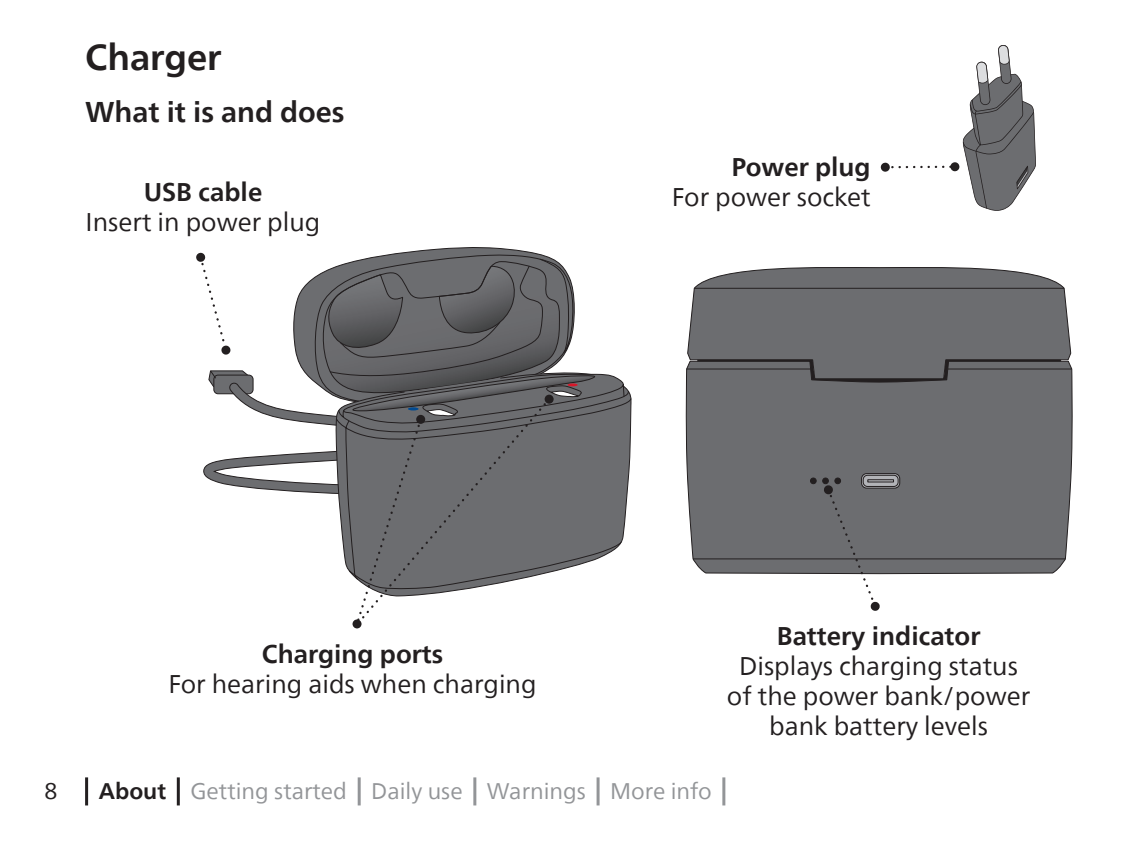
<style>
.page{position:relative;width:1132px;height:842px;background:#fff}
.page>*{position:absolute;margin:0;border:0;box-sizing:border-box;transform-origin:0 0}
.t1{font:700 36px "Neue Frutiger World";color:#231f20}
.t2{font:700 28.5px "Neue Frutiger World";color:#231f20}
.t3{font:25.5px/30px "Neue Frutiger World";color:#231f20;text-align:center}
.t4{font:700 25.5px "Neue Frutiger World";color:#231f20}
.t5{font:22.5px "Neue Frutiger World";color:#939598}
.t6{font:22.5px "Neue Frutiger World";color:#231f20}
.s1{font-weight:700;color:#231f20}
</style>
<div class="page">
<svg style="left:892px;top:166px;width:53px;height:2px"></svg>
<svg style="left:880px;top:162px;width:9px;height:10px"></svg>
<svg style="left:949px;top:162px;width:10px;height:10px"></svg>
<svg style="left:962px;top:45px;width:74px;height:166px"></svg>
<hr style="left:85px;top:777px;width:3px;height:28px;background:#231f20">
<hr style="left:177px;top:777px;width:3px;height:28px;background:#231f20">
<hr style="left:357px;top:777px;width:3px;height:28px;background:#939598">
<hr style="left:473px;top:777px;width:3px;height:28px;background:#939598">
<hr style="left:596px;top:777px;width:3px;height:28px;background:#939598">
<hr style="left:722px;top:777px;width:3px;height:28px;background:#939598">
<svg style="left:379px;top:247px;width:167px;height:9px"></svg>
<svg style="left:687px;top:267px;width:384px;height:93px;background:#727375"></svg>
<div style="left:685px;top:360px;width:387px;height:214px;background:#6c6d70"></div>
<hr style="left:694px;top:288px;width:369px;height:1px;background:#231f20">
<hr style="left:686px;top:368px;width:124px;height:1px;background:#231f20">
<hr style="left:947px;top:368px;width:124px;height:1px;background:#231f20">
<hr style="left:692px;top:558px;width:372px;height:1px;background:#231f20">
<div style="left:860px;top:473px;width:39px;height:15px;border:1px solid #231f20;border-radius:5px"></div>
<svg style="left:810px;top:478px;width:6px;height:6px"></svg>
<svg style="left:196px;top:252px;width:9px;height:10px"></svg>
<svg style="left:822px;top:475px;width:76px;height:125px"></svg>
<svg style="left:823px;top:485px;width:10px;height:10px"></svg>
<svg style="left:869px;top:601px;width:11px;height:10px"></svg>
<div style="left:352px;top:619px;width:9px;height:9px;background:#231f20;border-radius:50%"></div>
<svg style="left:200px;top:256px;width:427px;height:369px"></svg>
<div style="left:544px;top:395px;width:9px;height:9px;background:#231f20;border-radius:50%"></div>
<h1 class="t1" style="left:85px;top:26px;width:138px">Charger</h1>
<p class="t2" style="left:85px;top:87px;width:261px">What it is and does</p>
<p class="t4" style="left:731px;top:144px;width:141px">Power plug</p>
<p class="t4" style="left:144px;top:170px;width:120px">USB cable</p>
<p class="t3" style="left:671px;top:182px;width:200px">For power socket</p>
<p class="t3" style="left:86px;top:208px;width:236px">Insert in power plug</p>
<p class="t4" style="left:262px;top:632px;width:183px">Charging ports</p>
<p class="t3" style="left:168px;top:670px;width:369px">For hearing aids when charging</p>
<p class="t6" style="left:45px;top:774px;width:14px">8</p>
<p class="t5" style="left:99px;top:774px;width:614px"><span class="s1">About</span> Getting started Daily use Warnings More info</p>
<p class="t4" style="left:776px;top:614px;width:205px">Battery indicator</p>
<p class="t3" style="left:726px;top:652px;width:305px">Displays charging status of the power bank/power bank battery levels</p>
</div>
